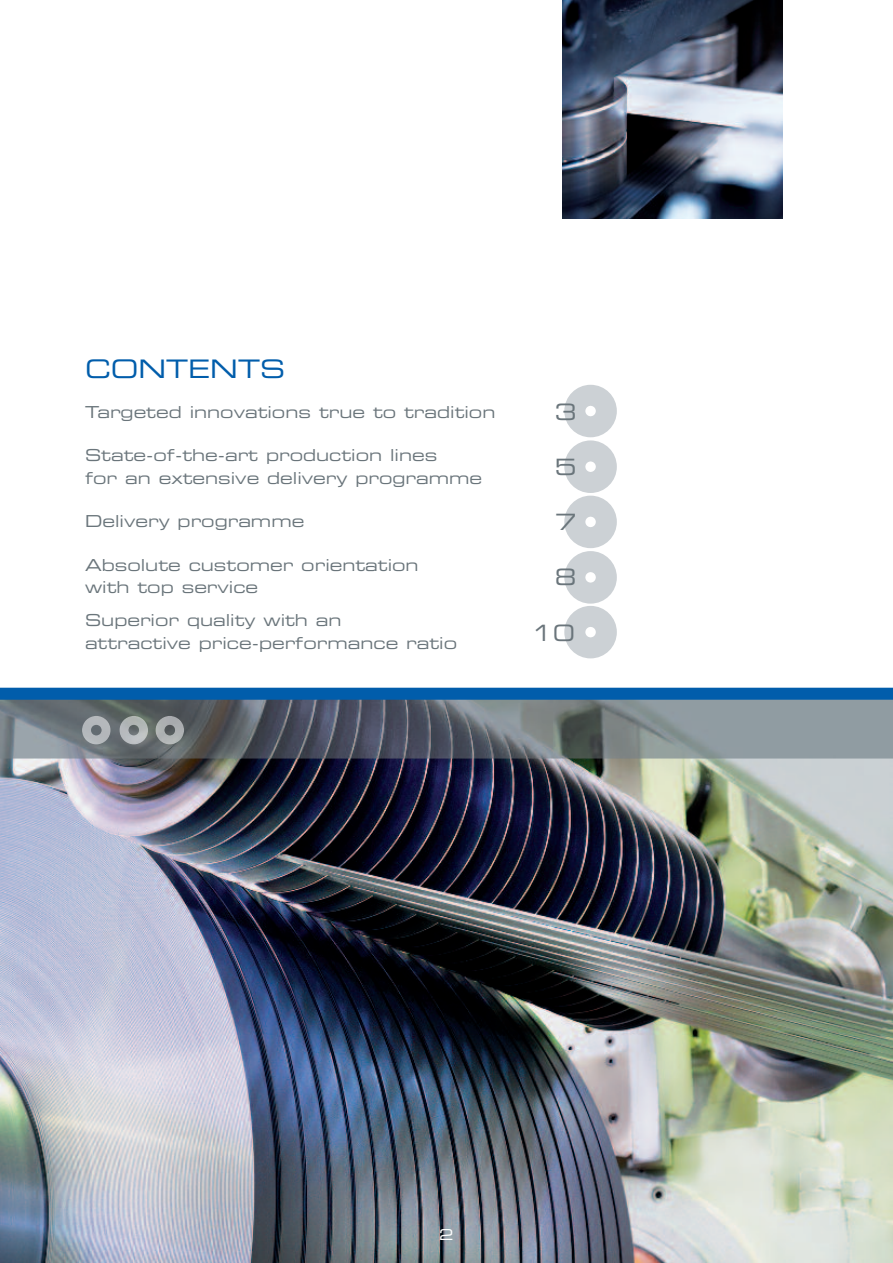
<style>
.page{position:relative;width:893px;height:1263px;background:#fff}
.page>*{position:absolute;margin:0;border:0;box-sizing:border-box;transform-origin:0 0}
.t1{font:25.5px "Eurostile Extended Two";color:#015dab}
.t2{font:22.5px "Eurostile Extended Two";color:#6a757b}
.t3{font:16.5px/22.5px "Eurostile Extended Two";color:#6a757b}
.t4{font:15px "Eurostile Extended Two";color:#fff}
</style>
<div class="page">
<img style="left:0;top:758px;width:893px;height:505px">
<img style="left:0;top:700px;width:893px;height:58px">
<img style="left:156px;top:716px;width:28px;height:28px">
<img style="left:120px;top:716px;width:28px;height:28px">
<img style="left:82px;top:716px;width:29px;height:28px">
<div style="left:0;top:688px;width:893px;height:12px;background:#015dab"></div>
<svg style="left:564px;top:385px;width:53px;height:273px"></svg>
<img style="left:562px;top:0;width:221px;height:219px">
<h1 class="t1" style="left:85px;top:360px;width:202px">CONTENTS</h1>
<p class="t3" style="left:85px;top:402px;width:412px">Targeted innovations true to tradition</p>
<p class="t3" style="left:85px;top:446px;width:398px">State-of-the-art production lines<br>for an extensive delivery programme</p>
<p class="t3" style="left:85px;top:512px;width:221px">Delivery programme</p>
<p class="t3" style="left:85px;top:555px;width:335px">Absolute customer orientation with top service</p>
<p class="t3" style="left:85px;top:611px;width:374px">Superior quality with an<br>attractive price-performance ratio</p>
<h2 class="t2" style="left:555px;top:403px;width:23px">3</h2>
<h2 class="t2" style="left:555px;top:458px;width:23px">5</h2>
<h2 class="t2" style="left:555px;top:514px;width:23px">7</h2>
<h2 class="t2" style="left:555px;top:569px;width:23px">8</h2>
<h2 class="t2" style="left:531px;top:624px;width:45px">10</h2>
<p class="t4" style="left:439px;top:1229px;width:16px">2</p>
</div>
